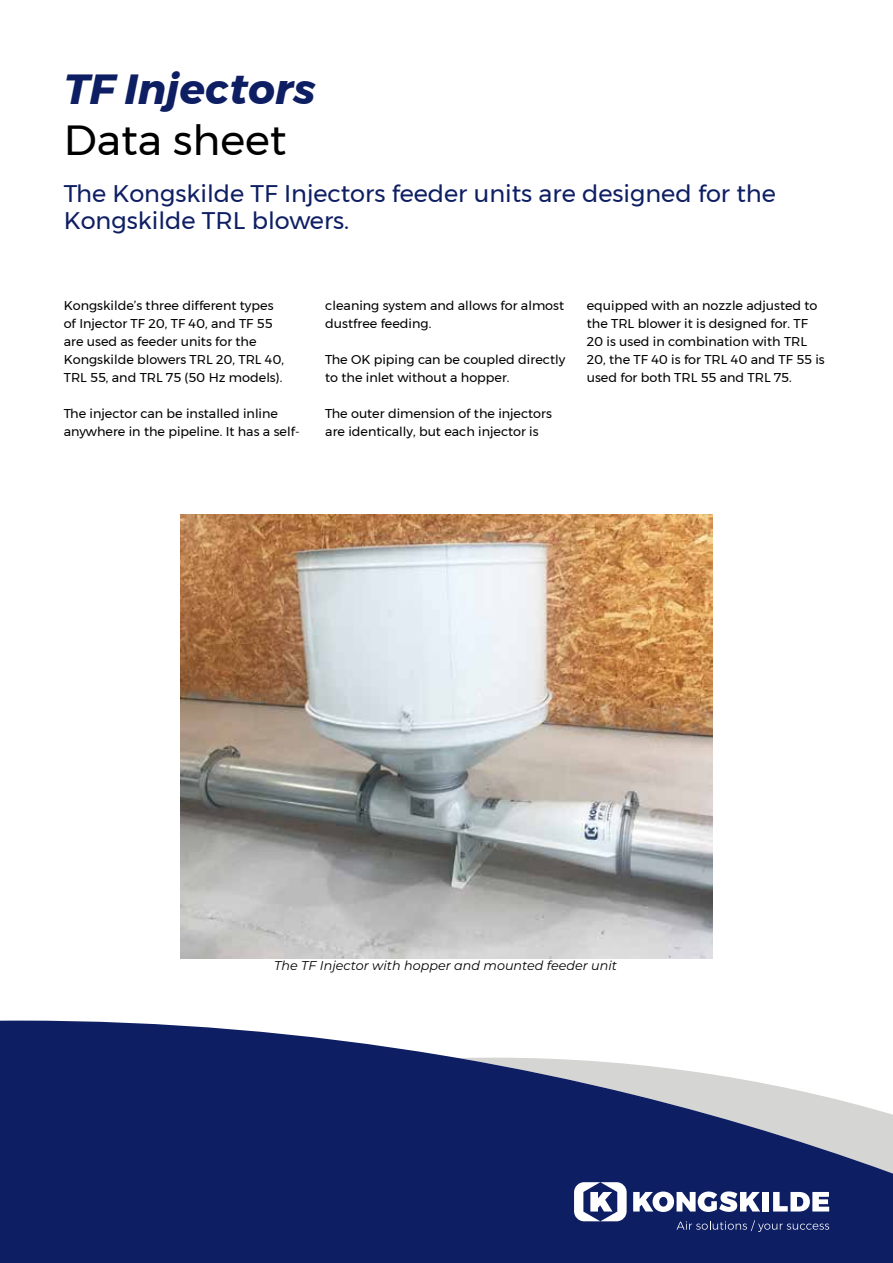
<style>
.page{position:relative;width:893px;height:1263px;background:#fff}
.page>*{position:absolute;margin:0;border:0;box-sizing:border-box;transform-origin:0 0}
.t1{font:italic 700 42px "Montserrat";color:#0e1e63}
.t2{font:42px "Montserrat";color:#000}
.t3{font:24px/27px "Montserrat";color:#0e1e63}
.t4{font:12.75px/18px "Montserrat";color:#000}
.t5{font:italic 12.75px "Montserrat";color:#000}
</style>
<div class="page">
<svg style="left:0;top:1020px;width:893px;height:243px;background:#3e4b81"></svg>
<svg style="left:633px;top:1191px;width:127px;height:21px"></svg>
<div style="left:763px;top:1192px;width:6px;height:19px;background:#fff"></div>
<svg style="left:773px;top:1192px;width:56px;height:19px"></svg>
<svg style="left:676px;top:1220px;width:153px;height:12px;background:#2d3b77"></svg>
<svg style="left:574px;top:1182px;width:53px;height:39px"></svg>
<img style="left:181px;top:514px;width:531px;height:444px">
<h1 class="t1" style="left:64px;top:56px;width:253px">TF Injectors</h1>
<h1 class="t2" style="left:64px;top:108px;width:224px">Data sheet</h1>
<h2 class="t3" style="left:64px;top:180px;width:714px">The Kongskilde TF Injectors feeder units are designed for the<br>Kongskilde TRL blowers.</h2>
<p class="t4" style="left:64px;top:296px;width:222px">Kongskilde’s three different types of Injector TF 20, TF 40, and TF 55 are used as feeder units for the Kongskilde blowers TRL 20, TRL 40, TRL 55, and TRL 75 (50 Hz models).</p>
<p class="t4" style="left:64px;top:404px;width:237px">The injector can be installed inline anywhere in the pipeline. It has a self-</p>
<p class="t4" style="left:325px;top:296px;width:240px">cleaning system and allows for almost dustfree feeding.</p>
<p class="t4" style="left:325px;top:350px;width:241px">The OK piping can be coupled directly to the inlet without a hopper.</p>
<p class="t4" style="left:325px;top:404px;width:228px">The outer dimension of the injectors are identically, but each injector is</p>
<p class="t4" style="left:587px;top:296px;width:239px">equipped with an nozzle adjusted to the TRL blower it is designed for. TF 20 is used in combination with TRL 20, the TF 40 is for TRL 40 and TF 55 is used for both TRL 55 and TRL 75.</p>
<p class="t5" style="left:274px;top:957px;width:344px">The TF Injector with hopper and mounted feeder unit</p>
</div>
